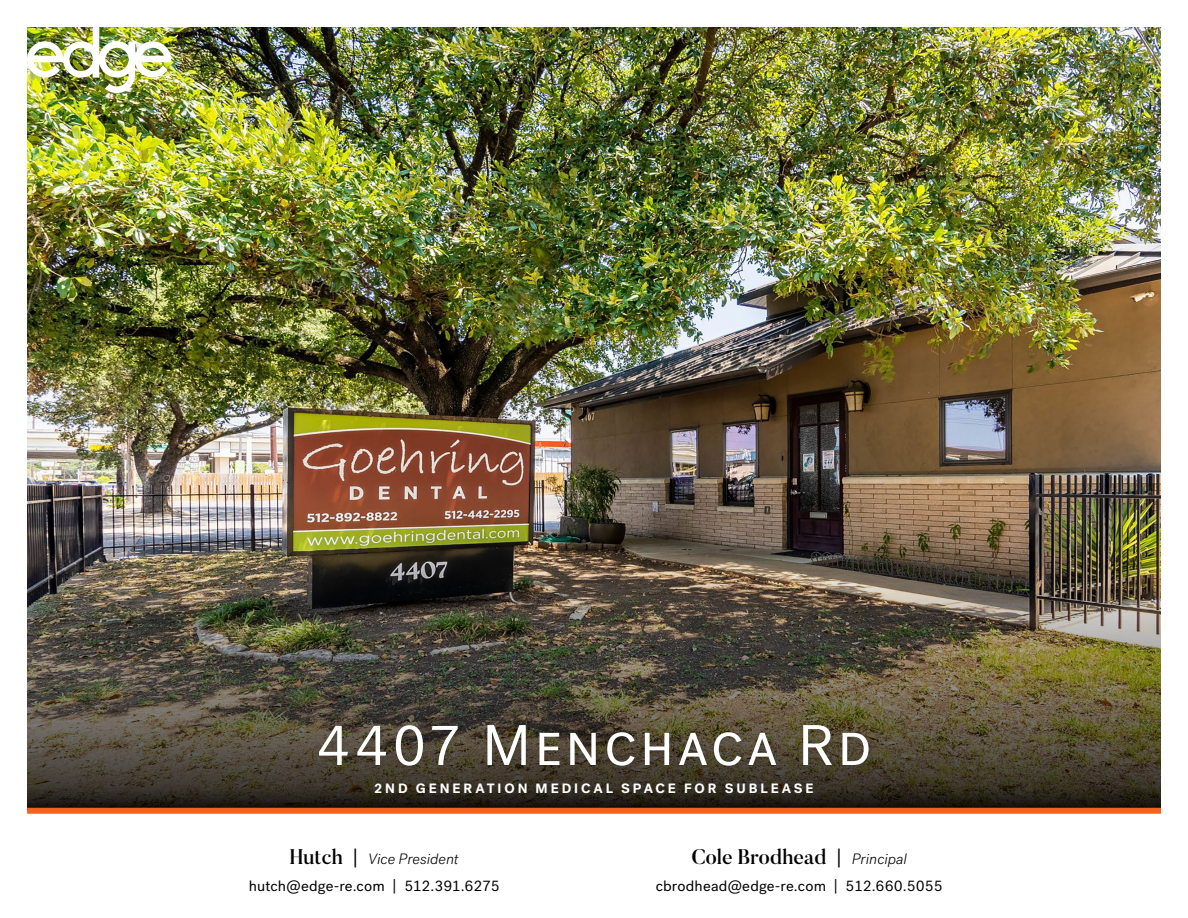
<style>
.page{position:relative;width:1188px;height:918px;background:#fff}
.page>*{position:absolute;margin:0;border:0;box-sizing:border-box;transform-origin:0 0}
.t1{font:57px "Post Grotesk";letter-spacing:.055em;color:#fff}
.t2{font:500 21px "Butler";letter-spacing:-.005em;color:#000}
.t3{font:15px/27px "Post Grotesk";color:#000;text-align:center}
.t4{font:700 13.5px "Post Grotesk";letter-spacing:.215em;color:#fff}
.s1{font-family:"Butler";font-weight:500;font-size:21px}
.s2{font-weight:300;font-style:italic}
.s3{font-family:"Post Grotesk";font-weight:300;font-style:italic;font-size:15px}
</style>
<div class="page">
<img style="left:27px;top:27px;width:1134px;height:527px">
<img style="left:27px;top:27px;width:144px;height:66px">
<img style="left:27px;top:554px;width:1134px;height:254px">
<div style="left:27px;top:808px;width:1134px;height:6px;background:#f26322"></div>
<div style="left:313px;top:719px;width:565px;height:55px;background:#000;opacity:.18"></div>
<h1 class="t1" style="left:316px;top:712px;width:557px">4407 Menchaca Rd</h1>
<p class="t4" style="left:374px;top:780px;width:441px">2ND GENERATION MEDICAL SPACE FOR SUBLEASE</p>
<p class="t3" style="left:249px;top:845px;width:252px"><span class="s1">Hutch |</span> <span class="s2">Vice President </span>hutch@edge-re.com | 512.391.6275</p>
<h2 class="t2" style="left:691px;top:843px;width:217px">Cole Brodhead | <span class="s3">Principal</span></h2>
<p class="t3" style="left:656px;top:872px;width:289px">cbrodhead@edge-re.com | 512.660.5055</p>
</div>
